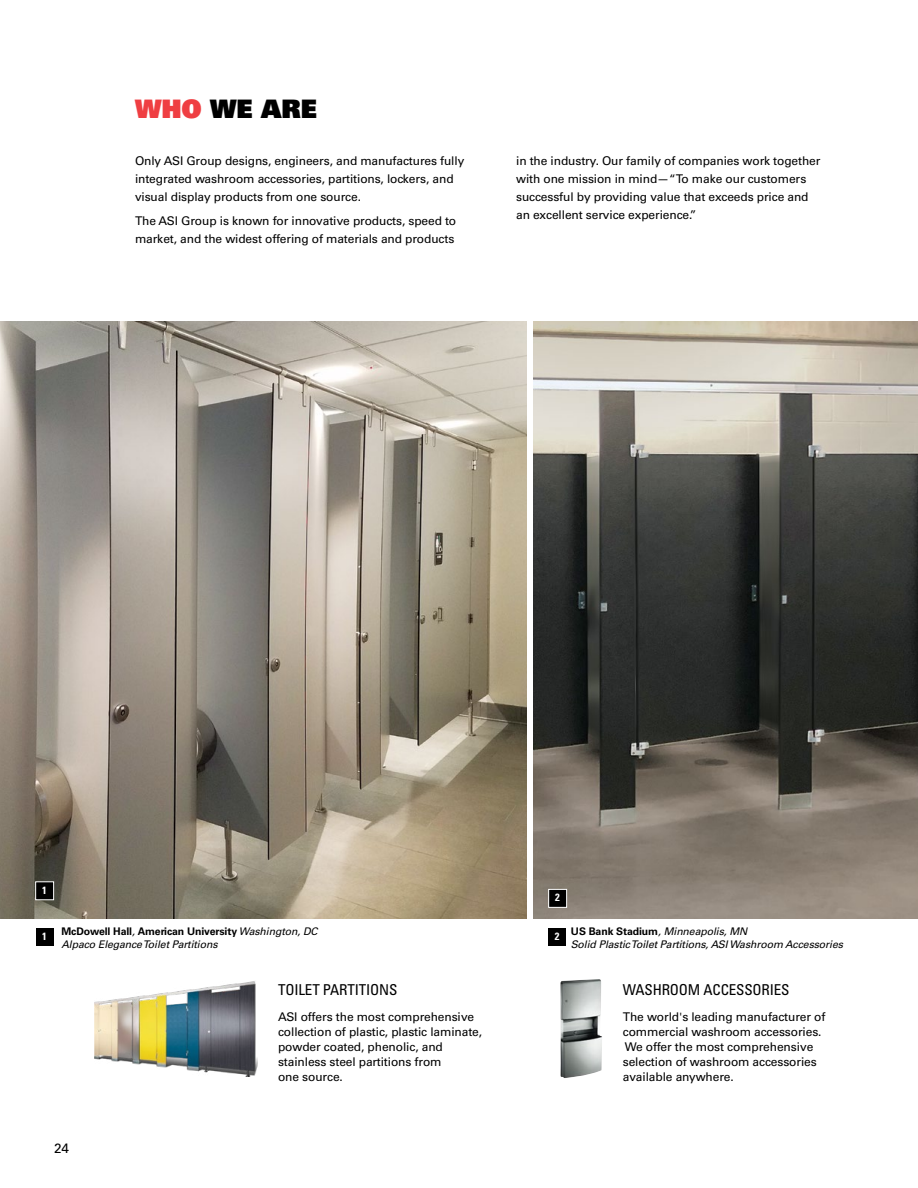
<style>
.page{position:relative;width:918px;height:1188px;background:#fff}
.page>*{position:absolute;margin:0;border:0;box-sizing:border-box;transform-origin:0 0}
.t1{font:25.5px "Univers LT Pro 85 X Black";letter-spacing:-.005em;color:#000}
.t2{font:condensed 15px "Univers LT Pro";letter-spacing:-.01em;color:#000}
.t3{font:13.5px "Univers LT Pro 55 Roman";color:#000}
.t4{font:12px/15px "Univers LT Pro 55 Roman";letter-spacing:-.01em;color:#000}
.t5{font:italic 10.5px/12.8px "Univers LT Pro 55";letter-spacing:-.01em;color:#000}
.t6{font:700 10.5px "Univers LT Pro 65";letter-spacing:-.01em;color:#000}
.t7{font:700 condensed 10.5px "Univers LT Pro";color:#fff}
.s1{color:#ef3e42}
.s2{font-family:"Univers LT Pro 55";font-weight:400;font-style:italic}
.s3{font-family:"Univers LT Pro 65";font-weight:700;font-style:normal}
</style>
<div class="page">
<img style="left:95px;top:981px;width:163px;height:95px">
<img style="left:560px;top:979px;width:42px;height:99px">
<img style="left:0;top:321px;width:526px;height:597px">
<img style="left:534px;top:321px;width:384px;height:597px">
<div style="left:36px;top:928px;width:18px;height:18px;background:#000"></div>
<div style="left:548px;top:928px;width:18px;height:18px;background:#000"></div>
<div style="left:36px;top:882px;width:18px;height:18px;background:#000"></div>
<div style="left:35px;top:881px;width:19px;height:19px;border:1px solid #fff"></div>
<div style="left:549px;top:889px;width:18px;height:18px;background:#000"></div>
<div style="left:548px;top:889px;width:19px;height:19px;border:1px solid #fff"></div>
<h1 class="t1" style="left:135px;top:92px;width:183px"><span class="s1">WHO</span> WE ARE</h1>
<p class="t4" style="left:135px;top:151px;width:331px;line-height:18px">Only ASI Group designs, engineers, and manufactures fully integrated washroom accessories, partitions, lockers, and visual display products from one source.</p>
<p class="t4" style="left:135px;top:212px;width:323px;line-height:18px">The ASI Group is known for innovative products, speed to market, and the widest offering of materials and products</p>
<p class="t4" style="left:516px;top:151px;width:306px;line-height:18px">in the industry. Our family of companies work together with one mission in mind—“To make our customers successful by providing value that exceeds price and an excellent service experience.”</p>
<p class="t7" style="left:42px;top:883px;width:6px">1</p>
<p class="t7" style="left:555px;top:891px;width:6px">2</p>
<p class="t6" style="left:61px;top:924px;width:258px">McDowell Hall<span class="s2">,</span> American University <span class="s2">Washington, DC</span></p>
<p class="t5" style="left:61px;top:937px;width:158px">Alpaco Elegance Toilet Partitions</p>
<p class="t7" style="left:42px;top:929px;width:6px">1</p>
<p class="t7" style="left:555px;top:929px;width:6px">2</p>
<p class="t5" style="left:571px;top:924px;width:274px"><span class="s3">US Bank Stadium</span>, Minneapolis, MN<br>Solid Plastic Toilet Partitions, ASI Washroom Accessories</p>
<p class="t2" style="left:278px;top:981px;width:121px">TOILET PARTITIONS</p>
<p class="t4" style="left:278px;top:1009px;width:206px">ASI offers the most comprehensive collection of plastic, plastic laminate, powder coated, phenolic, and stainless steel partitions from<br>one source.</p>
<p class="t2" style="left:623px;top:981px;width:168px">WASHROOM ACCESSORIES</p>
<p class="t4" style="left:623px;top:1009px;width:204px">The world's leading manufacturer of commercial washroom accessories.<br>We offer the most comprehensive selection of washroom accessories available anywhere.</p>
<p class="t3" style="left:54px;top:1138px;width:16px">24</p>
</div>
